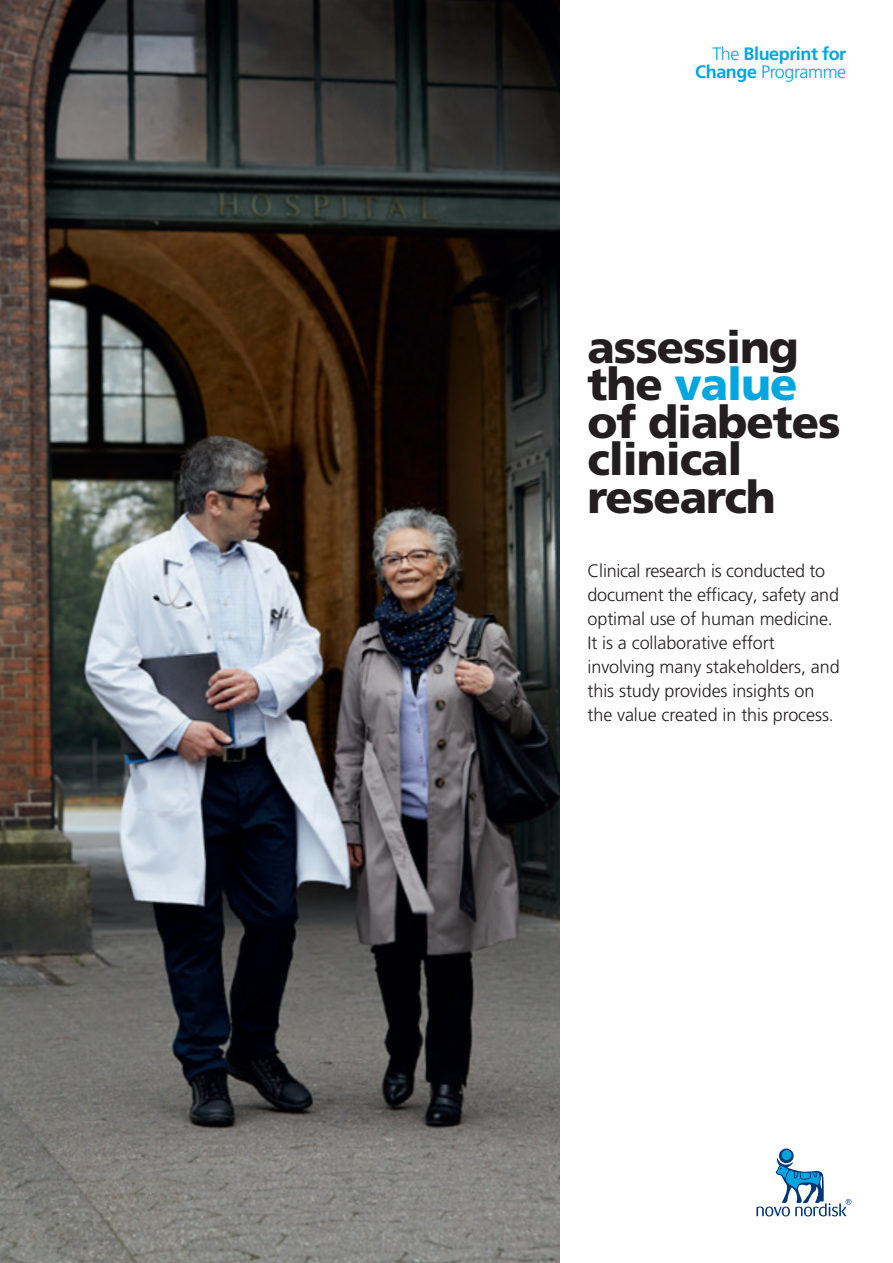
<style>
.page{position:relative;width:893px;height:1263px;background:#fff}
.page>*{position:absolute;margin:0;border:0;box-sizing:border-box;transform-origin:0 0}
.t1{font:900 45px/37.5px "Frutiger LT Pro";letter-spacing:-.025em;color:#231f20}
.t2{font:900 45px "Frutiger LT Pro";letter-spacing:-.025em;color:#00a6e0}
.t3{font:300 18px/24px "Frutiger LT Pro";letter-spacing:-.005em;color:#231f20}
.t4{font:700 18px "Frutiger LT Pro";letter-spacing:-.025em;color:#00a6e0}
.t5{font:300 18px "Frutiger LT Pro";letter-spacing:-.025em;color:#00a6e0}
.s1{font-weight:300}
.s2{font-weight:700}
.s3{color:#231f20}
</style>
<div class="page">
<svg style="left:779px;top:1148px;width:15px;height:15px"></svg>
<div style="left:782px;top:1150px;width:9px;height:10px;background:#00a6e0;border-radius:50%"></div>
<svg style="left:756px;top:1157px;width:95px;height:59px"></svg>
<img style="left:0;top:0;width:560px;height:1263px">
<p class="t4" style="left:712px;top:43px;width:135px"><span class="s1">The</span> Blueprint for</p>
<p class="t5" style="left:695px;top:62px;width:152px"><span class="s2">Change</span> Programme</p>
<p class="t1" style="left:587px;top:328px;width:213px">assessing</p>
<p class="t2" style="left:587px;top:357px;width:212px"><span class="s3">the</span> value</p>
<p class="t1" style="left:587px;top:403px;width:255px">of diabetes clinical research</p>
<p class="t3" style="left:587px;top:559px;width:254px">Clinical research is conducted to document the efficacy, safety and optimal use of human medicine.<br>It is a collaborative effort involving many stakeholders, and this study provides insights on the value created in this process.</p>
</div>
